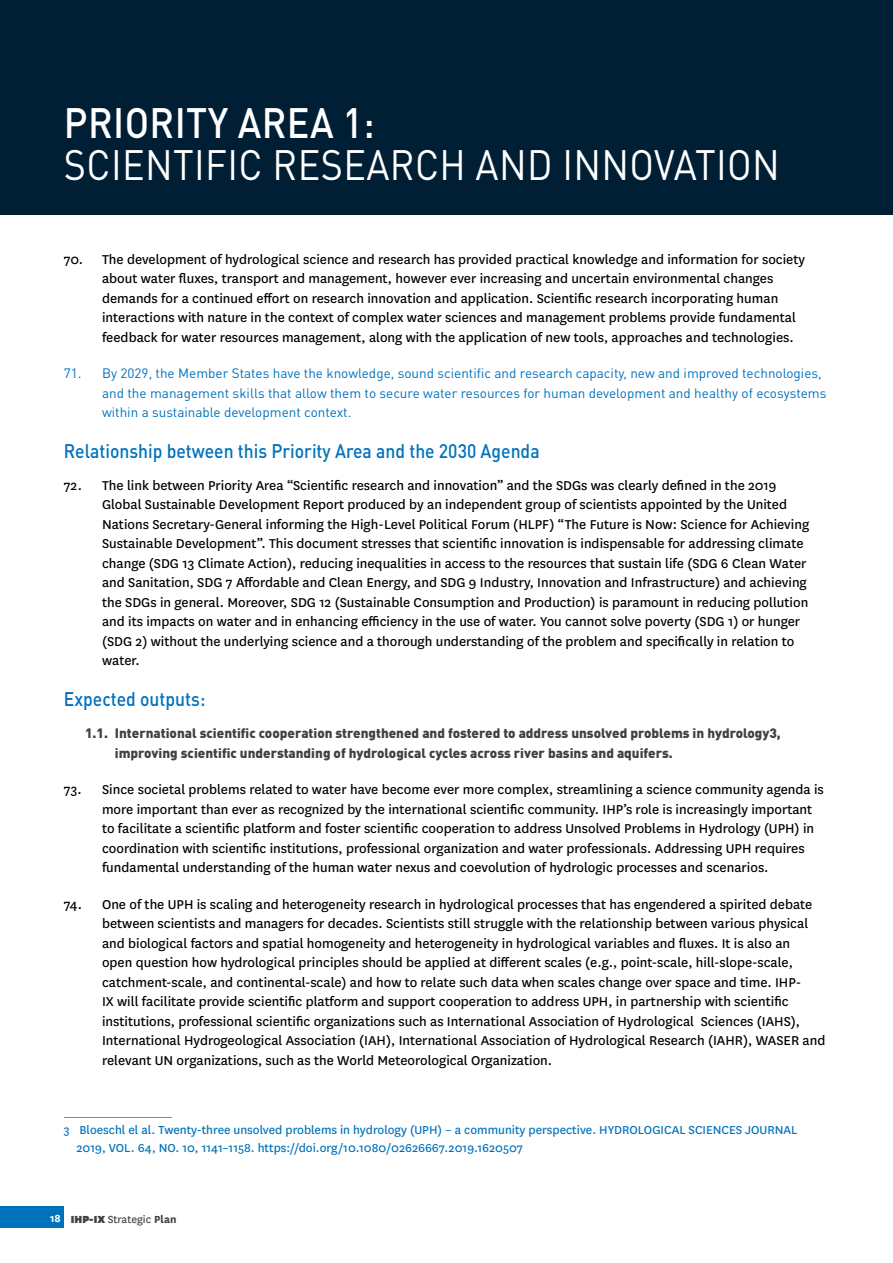
<style>
.page{position:relative;width:893px;height:1263px;background:#fff}
.page>*{position:absolute;margin:0;border:0;box-sizing:border-box;transform-origin:0 0}
.t1{font:42px "DINOT";letter-spacing:.01em;color:#fff;scale:.9 1}
.t2{font:500 42px "DINOT";letter-spacing:.01em;color:#fff;scale:.9 1}
.t3{font:500 19.5px "DINOT";color:#0072bc;scale:.9 1}
.t4{font:15px/19.5px "National";color:#000}
.t5{font:13.5px/19.5px "DINOT";color:#0072bc}
.t6{font:13.5px/18px "National";color:#0072bc}
.t7{font:900 13.5px/19.5px "DINOT";color:#414042}
.t8{font:12px "National";color:#414042}
.s1{font-weight:700;color:#fff}
.s2{font-weight:900}
.s3{font-weight:700}
</style>
<div class="page">
<div style="left:0;top:1206px;width:64px;height:22px;background:#0072bc"></div>
<div style="left:0;top:0;width:893px;height:214px;background:#001f35"></div>
<hr style="left:64px;top:1117px;width:108px;height:1px;background:#00b3f0">
<h1 class="t2" style="left:64px;top:95px;width:347px">PRIORITY AREA 1:</h1>
<h1 class="t1" style="left:64px;top:137px;width:797px">SCIENTIFIC RESEARCH AND INNOVATION</h1>
<p class="t4" style="left:102px;top:249px;width:705px;text-indent:-38px">70. The development of hydrological science and research has provided practical knowledge and information for society about water fluxes, transport and management, however ever increasing and uncertain environmental changes demands for a continued effort on research innovation and application. Scientific research incorporating human interactions with nature in the context of complex water sciences and management problems provide fundamental feedback for water resources management, along with the application of new tools, approaches and technologies.</p>
<p class="t5" style="left:102px;top:363px;width:726px;text-indent:-38px">71. By 2029, the Member States have the knowledge, sound scientific and research capacity, new and improved technologies, and the management skills that allow them to secure water resources for human development and healthy of ecosystems within a sustainable development context.</p>
<h2 class="t3" style="left:64px;top:437px;width:530px">Relationship between this Priority Area and the 2030 Agenda</h2>
<p class="t4" style="left:102px;top:475px;width:709px;text-indent:-38px">72. The link between Priority Area “Scientific research and innovation” and the SDGs was clearly defined in the 2019<br>Global Sustainable Development Report produced by an independent group of scientists appointed by the United Nations Secretary-General informing the High-Level Political Forum (HLPF) “The Future is Now: Science for Achieving Sustainable Development”. This document stresses that scientific innovation is indispensable for addressing climate change (SDG 13 Climate Action), reducing inequalities in access to the resources that sustain life (SDG 6 Clean Water and Sanitation, SDG 7 Affordable and Clean Energy, and SDG 9 Industry, Innovation and Infrastructure) and achieving the SDGs in general. Moreover, SDG 12 (Sustainable Consumption and Production) is paramount in reducing pollution and its impacts on water and in enhancing efficiency in the use of water. You cannot solve poverty (SDG 1) or hunger (SDG 2) without the underlying science and a thorough understanding of the problem and specifically in relation to water.</p>
<h2 class="t3" style="left:64px;top:685px;width:159px">Expected outputs:</h2>
<p class="t7" style="left:115px;top:723px;width:667px;text-indent:-30px">1.1. International scientific cooperation strengthened and fostered to address unsolved problems in hydrology3, improving scientific understanding of hydrological cycles across river basins and aquifers.</p>
<p class="t4" style="left:102px;top:779px;width:723px;text-indent:-38px">73. Since societal problems related to water have become ever more complex, streamlining a science community agenda is more important than ever as recognized by the international scientific community. IHP’s role is increasingly important to facilitate a scientific platform and foster scientific cooperation to address Unsolved Problems in Hydrology (UPH) in coordination with scientific institutions, professional organization and water professionals. Addressing UPH requires fundamental understanding of the human water nexus and coevolution of hydrologic processes and scenarios.</p>
<p class="t4" style="left:102px;top:893px;width:725px;text-indent:-38px">74. One of the UPH is scaling and heterogeneity research in hydrological processes that has engendered a spirited debate between scientists and managers for decades. Scientists still struggle with the relationship between various physical and biological factors and spatial homogeneity and heterogeneity in hydrological variables and fluxes. It is also an<br>open question how hydrological principles should be applied at different scales (e.g., point-scale, hill-slope-scale, catchment-scale, and continental-scale) and how to relate such data when scales change over space and time. IHP-<br>IX will facilitate provide scientific platform and support cooperation to address UPH, in partnership with scientific institutions, professional scientific organizations such as International Association of Hydrological Sciences (IAHS), International Hydrogeological Association (IAH), International Association of Hydrological Research (IAHR), WASER and relevant UN organizations, such as the World Meteorological Organization.</p>
<p class="t6" style="left:77px;top:1120px;width:722px;text-indent:-13px">3 Bloeschl el al. Twenty-three unsolved problems in hydrology (UPH) – a community perspective. HYDROLOGICAL SCIENCES JOURNAL<br>2019, VOL. 64, NO. 10, 1141–1158. https://doi.org/10.1080/02626667.2019.1620507</p>
<p class="t8" style="left:50px;top:1211px;width:128px"><span class="s1">18</span> <span class="s2">IHP-IX</span> Strategic <span class="s3">Plan</span></p>
</div>
